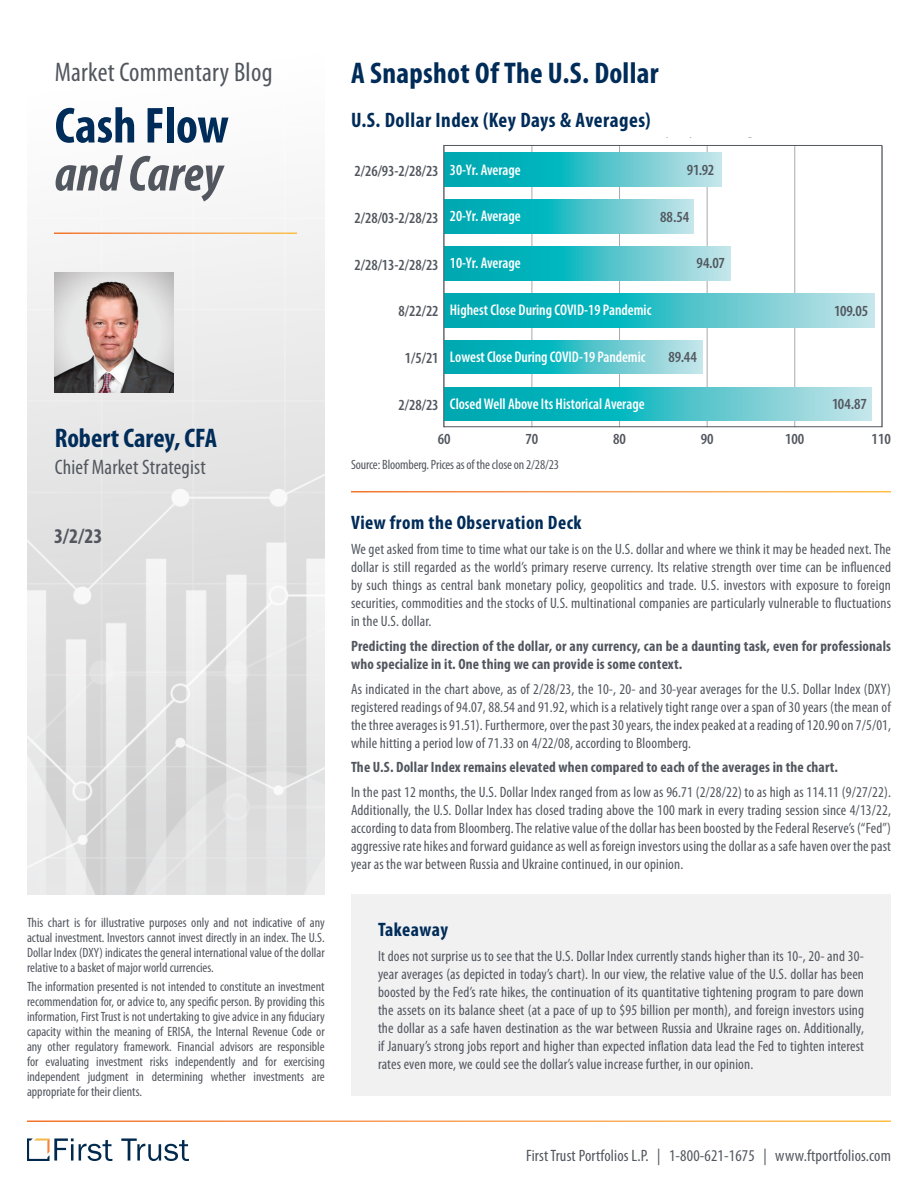
<style>
.page{position:relative;width:918px;height:1188px;background:#fff}
.page>*{position:absolute;margin:0;border:0;box-sizing:border-box;transform-origin:0 0}
.Body_Copy{font:700 condensed 51px "Myriad Pro";color:#002c59}
.Body_Copy-2{font:italic 700 condensed 51px "Myriad Pro";color:#52575f}
.Body_Copy-3{font:700 condensed 30px "Myriad Pro";letter-spacing:.01em;color:#002c59}
.Body_Copy-4{font:condensed 27px "Myriad Pro";letter-spacing:.01em;color:#52575f}
.Body_Copy-5{font:700 condensed 27px "Myriad Pro";color:#002c59}
.Body_Headers_Blue{font:700 condensed 21px "Myriad Pro";letter-spacing:.025em;color:#002c59}
.Body_Copy-6{font:condensed 21px "Myriad Pro";letter-spacing:.01em;color:#52575f}
.Body_Copy-7{font:700 condensed 21px "Myriad Pro";color:#52575f}
.Body_Headers_Blue-2{font:700 condensed 19.5px "Myriad Pro";letter-spacing:.025em;color:#002c59}
.t1{font:condensed 16.5px "Myriad Pro";letter-spacing:.01em;color:#52575f}
.t2{font:600 condensed 15.45px "Myriad Pro";color:#fff}
.t3{font:600 condensed 15.45px "Myriad Pro";letter-spacing:-.005em;color:#52575f}
.Body_Copy-8{font:condensed 15px/18px "Myriad Pro";letter-spacing:.01em;color:#52575f;text-align:justify}
.Body_Headers_Blue-3{font:condensed 15px/18px "Myriad Pro";letter-spacing:.01em;color:#52575f;text-align:justify}
.Body_Copy-9{font:700 condensed 15px/18px "Myriad Pro";letter-spacing:.01em;color:#52575f}
.Risk_Copy{font:condensed 13.5px/15px "Myriad Pro";color:#52575f;text-align:justify}
.t4{font:condensed 10.8px "Myriad Pro";letter-spacing:.005em;color:#52575f}
.s1{color:#fff}
</style>
<div class="page">
<img style="left:27px;top:203px;width:298px;height:691px">
<div style="left:351px;top:894px;width:540px;height:202px;background:#f1f1f2"></div>
<hr style="left:54px;top:233px;width:243px;height:1px;background:#fff">
<svg style="left:121px;top:1138px;width:68px;height:23px"></svg>
<svg style="left:27px;top:1138px;width:85px;height:23px"></svg>
<img style="left:54px;top:273px;width:119px;height:119px">
<hr style="left:532px;top:146px;width:1px;height:281px;background:#a8a9ad">
<hr style="left:619px;top:146px;width:1px;height:281px;background:#a8a9ad">
<hr style="left:707px;top:146px;width:1px;height:281px;background:#a8a9ad">
<hr style="left:795px;top:146px;width:1px;height:281px;background:#a8a9ad">
<hr style="left:882px;top:146px;width:1px;height:281px;background:#a8a9ad">
<svg style="left:445px;top:153px;width:276px;height:33px;background:#41c0c8"></svg>
<svg style="left:445px;top:200px;width:249px;height:33px;background:#42c0c8"></svg>
<svg style="left:445px;top:246px;width:286px;height:34px;background:#41c0c8"></svg>
<svg style="left:445px;top:293px;width:429px;height:34px;background:#41c0c8"></svg>
<svg style="left:445px;top:340px;width:257px;height:34px;background:#42c0c8"></svg>
<svg style="left:445px;top:387px;width:427px;height:34px;background:#42c0c8"></svg>
<div style="left:443px;top:145px;width:439px;height:282px;border:1px solid #52575f"></div>
<p class="Body_Copy-4" style="left:55px;top:56px;width:219px">Market Commentary Blog</p>
<p class="Body_Copy" style="left:55px;top:94px;width:176px">Cash Flow</p>
<p class="Body_Copy-2" style="left:55px;top:142px;width:169px">and Carey</p>
<p class="Body_Copy-5" style="left:55px;top:422px;width:164px">Robert Carey, CFA</p>
<p class="Body_Copy-6" style="left:55px;top:454px;width:153px">Chief Market Strategist</p>
<p class="Body_Copy-7" style="left:54px;top:523px;width:50px">3/2/23</p>
<p class="Risk_Copy" style="left:27px;top:915px;width:299px">This chart is for illustrative purposes only and not indicative of any actual investment. Investors cannot invest directly in an index. The U.S.<br>Dollar Index (DXY) indicates the general international value of the dollar relative to a basket of major world currencies.</p>
<p class="Risk_Copy" style="left:27px;top:979px;width:299px">The information presented is not intended to constitute an investment recommendation for, or advice to, any specific person. By providing this information, First Trust is not undertaking to give advice in any fiduciary capacity within the meaning of ERISA, the Internal Revenue Code or any other regulatory framework. Financial advisors are responsible for evaluating investment risks independently and for exercising independent judgment in determining whether investments are appropriate for their clients.</p>
<p class="Body_Copy-3" style="left:351px;top:55px;width:309px">A Snapshot Of The U.S. Dollar</p>
<p class="Body_Headers_Blue" style="left:351px;top:107px;width:301px">U.S. Dollar Index (Key Days &amp; Averages)</p>
<p class="t3" style="left:355px;top:161px;width:168px">2/26/93-2/28/23 <span class="s1">30-Yr. Average</span></p>
<p class="t2" style="left:450px;top:206px;width:72px">20-Yr. Average</p>
<p class="t2" style="left:450px;top:254px;width:72px">10-Yr. Average</p>
<p class="t2" style="left:450px;top:300px;width:203px">Highest Close During COVID-19 Pandemic</p>
<p class="t2" style="left:450px;top:348px;width:197px">Lowest Close During COVID-19 Pandemic</p>
<p class="t2" style="left:450px;top:394px;width:196px">Closed Well Above Its Historical Average</p>
<p class="t3" style="left:355px;top:208px;width:86px">2/28/03-2/28/23</p>
<p class="t3" style="left:355px;top:255px;width:86px">2/28/13-2/28/23</p>
<p class="t3" style="left:399px;top:302px;width:41px">8/22/22</p>
<p class="t3" style="left:405px;top:349px;width:35px">1/5/21</p>
<p class="t3" style="left:399px;top:396px;width:41px">2/28/23</p>
<p class="t3" style="left:687px;top:160px;width:29px">91.92</p>
<p class="t3" style="left:660px;top:207px;width:31px">88.54</p>
<p class="t3" style="left:697px;top:253px;width:30px">94.07</p>
<p class="t3" style="left:669px;top:348px;width:30px">89.44</p>
<p class="t3" style="left:834px;top:301px;width:35px">109.05</p>
<p class="t3" style="left:832px;top:394px;width:36px">104.87</p>
<p class="t3" style="left:438px;top:430px;width:14px">60</p>
<p class="t3" style="left:525px;top:430px;width:14px">70</p>
<p class="t3" style="left:613px;top:430px;width:14px">80</p>
<p class="t3" style="left:701px;top:430px;width:14px">90</p>
<p class="t3" style="left:785px;top:430px;width:21px">100</p>
<p class="t3" style="left:872px;top:430px;width:21px">110</p>
<p class="t4" style="left:365px;top:452px;width:178px">Source: Bloomberg. Prices as of the close on 2/28/23.</p>
<p class="Risk_Copy" style="left:351px;top:457px;width:210px">Source: Bloomberg. Prices as of the close on 2/28/23</p>
<p class="Body_Headers_Blue-2" style="left:351px;top:511px;width:232px">View from the Observation Deck</p>
<p class="Body_Headers_Blue-3" style="left:351px;top:540px;width:542px">We get asked from time to time what our take is on the U.S. dollar and where we think it may be headed next. The dollar is still regarded as the world’s primary reserve currency. Its relative strength over time can be influenced by such things as central bank monetary policy, geopolitics and trade. U.S. investors with exposure to foreign securities, commodities and the stocks of U.S. multinational companies are particularly vulnerable to fluctuations in the U.S. dollar.</p>
<p class="Body_Copy-9" style="left:351px;top:637px;width:542px">Predicting the direction of the dollar, or any currency, can be a daunting task, even for professionals who specialize in it. One thing we can provide is some context.</p>
<p class="Body_Copy-8" style="left:351px;top:680px;width:542px">As indicated in the chart above, as of 2/28/23, the 10-, 20- and 30-year averages for the U.S. Dollar Index (DXY) registered readings of 94.07, 88.54 and 91.92, which is a relatively tight range over a span of 30 years (the mean of the three averages is 91.51). Furthermore, over the past 30 years, the index peaked at a reading of 120.90 on 7/5/01, while hitting a period low of 71.33 on 4/22/08, according to Bloomberg.</p>
<p class="Body_Copy-9" style="left:351px;top:758px;width:489px">The U.S. Dollar Index remains elevated when compared to each of the averages in the chart.</p>
<p class="Body_Copy-8" style="left:351px;top:783px;width:542px">In the past 12 months, the U.S. Dollar Index ranged from as low as 96.71 (2/28/22) to as high as 114.11 (9/27/22).<br>Additionally, the U.S. Dollar Index has closed trading above the 100 mark in every trading session since 4/13/22, according to data from Bloomberg. The relative value of the dollar has been boosted by the Federal Reserve’s (“Fed”) aggressive rate hikes and forward guidance as well as foreign investors using the dollar as a safe haven over the past year as the war between Russia and Ukraine continued, in our opinion.</p>
<p class="Body_Headers_Blue-2" style="left:378px;top:917px;width:72px">Takeaway</p>
<p class="Body_Copy-8" style="left:378px;top:947px;width:488px">It does not surprise us to see that the U.S. Dollar Index currently stands higher than its 10-, 20- and 30- year averages (as depicted in today’s chart). In our view, the relative value of the U.S. dollar has been boosted by the Fed’s rate hikes, the continuation of its quantitative tightening program to pare down the assets on its balance sheet (at a pace of up to $95 billion per month), and foreign investors using the dollar as a safe haven destination as the war between Russia and Ukraine rages on. Additionally, if January’s strong jobs report and higher than expected inflation data lead the Fed to tighten interest rates even more, we could see the dollar’s value increase further, in our opinion.</p>
<p class="t1" style="left:526px;top:1146px;width:366px">First Trust Portfolios L.P. | 1-800-621-1675 | www.ftportfolios.com</p>
</div>
